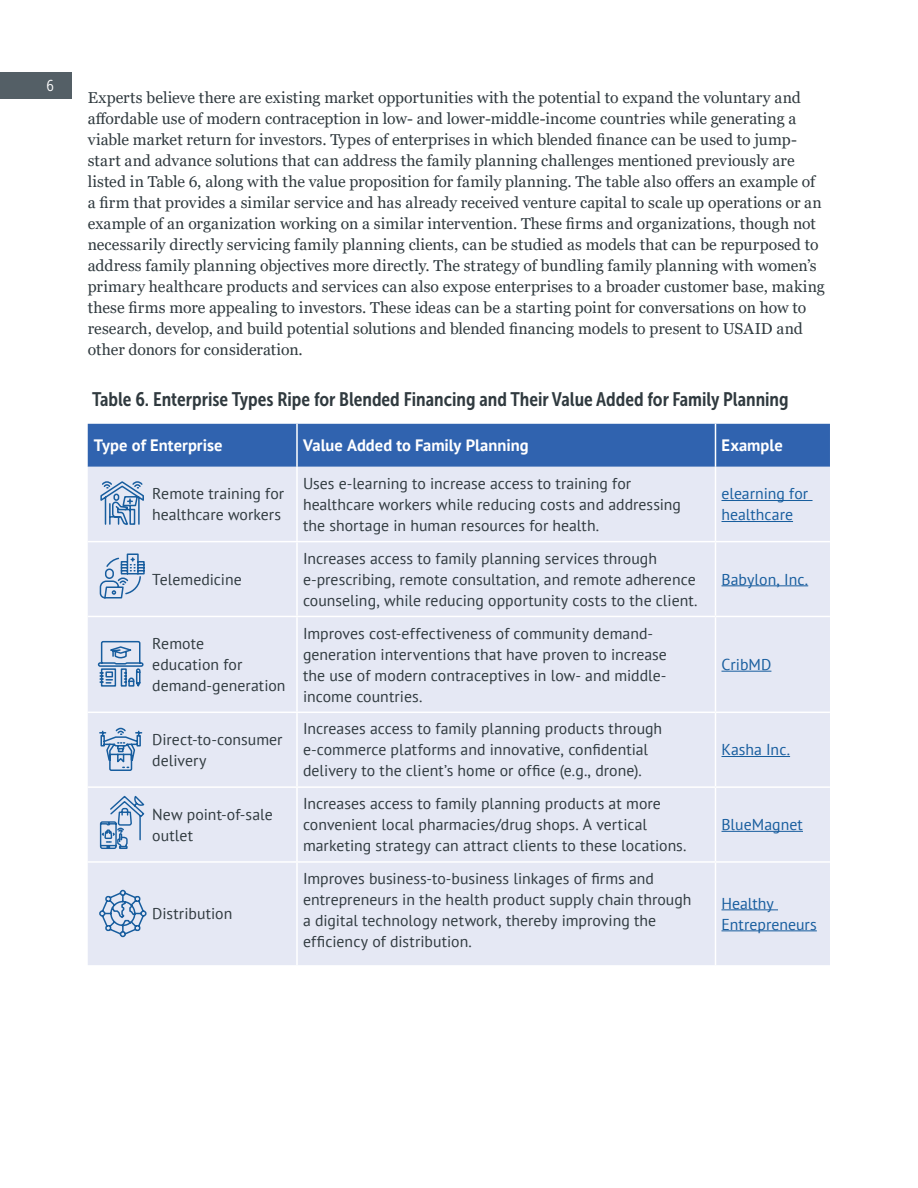
<style>
.page{position:relative;width:918px;height:1188px;background:#fff}
.page>*{position:absolute;margin:0;border:0;box-sizing:border-box;transform-origin:0 0}
.Table_Title_2{font:19.5px "Museo Sans Cond 700";color:#303a3f}
.Table_Copy{font:700 16.5px "PT Sans";color:#fff}
.Body{font:15.75px/21px "Georgia";letter-spacing:.005em;color:#303a3f}
.Table_Copy-2{font:15.75px/21px "PT Sans";color:#303a3f}
.Table_Copy-3{font:15.75px/21px "PT Sans";color:#175d9e}
.t1{font:15.75px "Museo Sans Cond 300";color:#fff}
</style>
<div class="page">
<div style="left:88px;top:424px;width:742px;height:43px;background:#3063af"></div>
<div style="left:88px;top:467px;width:742px;height:498px;background:#e5e8f4"></div>
<hr style="left:296px;top:424px;width:2px;height:43px;background:#fff">
<hr style="left:715px;top:424px;width:1px;height:43px;background:#fff">
<hr style="left:296px;top:467px;width:2px;height:74px;background:#fff">
<hr style="left:715px;top:467px;width:1px;height:74px;background:#fff">
<hr style="left:88px;top:541px;width:209px;height:1px;background:#fff">
<hr style="left:297px;top:541px;width:419px;height:1px;background:#fff">
<hr style="left:296px;top:542px;width:2px;height:74px;background:#fff">
<hr style="left:716px;top:541px;width:114px;height:1px;background:#fff">
<hr style="left:715px;top:542px;width:1px;height:74px;background:#fff">
<hr style="left:88px;top:616px;width:209px;height:1px;background:#fff">
<hr style="left:297px;top:616px;width:419px;height:1px;background:#fff">
<hr style="left:296px;top:617px;width:2px;height:95px;background:#fff">
<hr style="left:716px;top:616px;width:114px;height:1px;background:#fff">
<hr style="left:715px;top:617px;width:1px;height:95px;background:#fff">
<hr style="left:88px;top:712px;width:209px;height:1px;background:#fff">
<hr style="left:297px;top:712px;width:419px;height:1px;background:#fff">
<hr style="left:296px;top:713px;width:2px;height:73px;background:#fff">
<hr style="left:716px;top:712px;width:114px;height:1px;background:#fff">
<hr style="left:715px;top:713px;width:1px;height:73px;background:#fff">
<hr style="left:88px;top:786px;width:209px;height:2px;background:#fff">
<hr style="left:297px;top:786px;width:419px;height:2px;background:#fff">
<hr style="left:296px;top:788px;width:2px;height:73px;background:#fff">
<hr style="left:716px;top:786px;width:114px;height:2px;background:#fff">
<hr style="left:715px;top:788px;width:1px;height:73px;background:#fff">
<hr style="left:88px;top:861px;width:209px;height:2px;background:#fff">
<hr style="left:297px;top:861px;width:419px;height:2px;background:#fff">
<hr style="left:296px;top:863px;width:2px;height:102px;background:#fff">
<hr style="left:716px;top:861px;width:114px;height:2px;background:#fff">
<hr style="left:715px;top:863px;width:1px;height:102px;background:#fff">
<hr style="left:722px;top:500px;width:91px;height:1px;background:#175d9e">
<hr style="left:722px;top:521px;width:71px;height:1px;background:#175d9e">
<hr style="left:722px;top:585px;width:86px;height:1px;background:#175d9e">
<hr style="left:722px;top:671px;width:49px;height:1px;background:#175d9e">
<hr style="left:722px;top:756px;width:68px;height:1px;background:#175d9e">
<hr style="left:722px;top:831px;width:81px;height:1px;background:#175d9e">
<hr style="left:722px;top:909px;width:56px;height:1px;background:#175d9e">
<hr style="left:722px;top:930px;width:95px;height:1px;background:#175d9e">
<svg style="left:98px;top:889px;width:49px;height:49px;background:#b4c7df"></svg>
<svg style="left:98px;top:727px;width:45px;height:45px;background:#b1c5de"></svg>
<svg style="left:99px;top:794px;width:47px;height:56px;background:#b4c7df"></svg>
<svg style="left:99px;top:553px;width:46px;height:46px;background:#b3c6df"></svg>
<svg style="left:97px;top:640px;width:47px;height:49px;background:#a6bdd9"></svg>
<svg style="left:99px;top:480px;width:46px;height:46px;background:#a6bdd9"></svg>
<div style="left:0;top:72px;width:72px;height:27px;background:#545f66"></div>
<p class="t1" style="left:47px;top:77px;width:9px">6</p>
<p class="Body" style="left:88px;top:87px;width:739px">Experts believe there are existing market opportunities with the potential to expand the voluntary and affordable use of modern contraception in low- and lower-middle-income countries while generating a viable market return for investors. Types of enterprises in which blended finance can be used to jump&shy;start and advance solutions that can address the family planning challenges mentioned previously are listed in Table 6, along with the value proposition for family planning. The table also offers an example of a firm that provides a similar service and has already received venture capital to scale up operations or an example of an organization working on a similar intervention. These firms and organizations, though not necessarily directly servicing family planning clients, can be studied as models that can be repurposed to address family planning objectives more directly. The strategy of bundling family planning with women’s primary healthcare products and services can also expose enterprises to a broader customer base, making these firms more appealing to investors. These ideas can be a starting point for conversations on how to research, develop, and build potential solutions and blended financing models to present to USAID and other donors for consideration.</p>
<p class="Table_Title_2" style="left:92px;top:389px;width:698px">Table 6. Enterprise Types Ripe for Blended Financing and Their Value Added for Family Planning</p>
<p class="Table_Copy" style="left:94px;top:435px;width:130px">Type of Enterprise</p>
<p class="Table_Copy" style="left:303px;top:435px;width:227px">Value Added to Family Planning</p>
<p class="Table_Copy" style="left:722px;top:435px;width:63px">Example</p>
<p class="Table_Copy-2" style="left:152px;top:483px;width:133px">Remote training for healthcare workers</p>
<p class="Table_Copy-2" style="left:303px;top:472px;width:380px">Uses e-learning to increase access to training for healthcare workers while reducing costs and addressing the shortage in human resources for health.</p>
<p class="Table_Copy-3" style="left:722px;top:483px;width:88px">elearning for healthcare</p>
<p class="Table_Copy-2" style="left:152px;top:568px;width:91px">Telemedicine</p>
<p class="Table_Copy-2" style="left:303px;top:547px;width:396px">Increases access to family planning services through e-prescribing, remote consultation, and remote adherence counseling, while reducing opportunity costs to the client.</p>
<p class="Table_Copy-3" style="left:722px;top:568px;width:88px">Babylon, Inc.</p>
<p class="Table_Copy-2" style="left:152px;top:633px;width:135px">Remote<br>education for demand-generation</p>
<p class="Table_Copy-2" style="left:303px;top:622px;width:365px">Improves cost-effectiveness of community demand&shy;generation interventions that have proven to increase the use of modern contraceptives in low- and middle&shy;income countries.</p>
<p class="Table_Copy-2" style="left:152px;top:728px;width:132px">Direct-to-consumer delivery</p>
<p class="Table_Copy-2" style="left:303px;top:718px;width:361px">Increases access to family planning products through e-commerce platforms and innovative, confidential delivery to the client’s home or office (e.g., drone).</p>
<p class="Table_Copy-2" style="left:152px;top:803px;width:122px">New point-of-sale outlet</p>
<p class="Table_Copy-2" style="left:303px;top:793px;width:385px">Increases access to family planning products at more convenient local pharmacies/drug shops. A vertical marketing strategy can attract clients to these locations.</p>
<p class="Table_Copy-2" style="left:152px;top:903px;width:82px">Distribution</p>
<p class="Table_Copy-2" style="left:303px;top:868px;width:390px">Improves business-to-business linkages of firms and entrepreneurs in the health product supply chain through a digital technology network, thereby improving the efficiency of distribution.</p>
<p class="Table_Copy-3" style="left:722px;top:654px;width:51px">CribMD</p>
<p class="Table_Copy-3" style="left:722px;top:739px;width:70px">Kasha Inc.</p>
<p class="Table_Copy-3" style="left:722px;top:814px;width:83px">BlueMagnet</p>
<p class="Table_Copy-3" style="left:722px;top:892px;width:97px">Healthy<br>Entrepreneurs</p>
</div>
